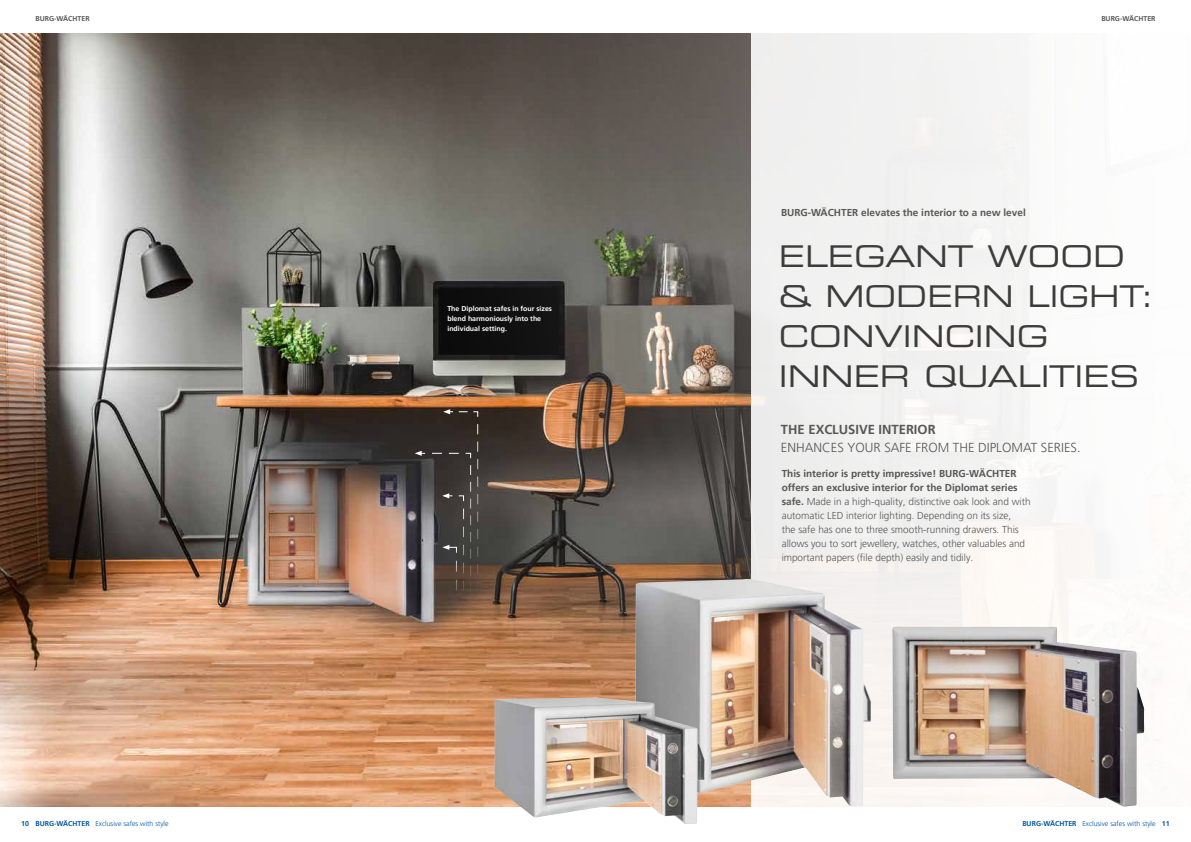
<style>
.page{position:relative;width:1191px;height:842px;background:#fff}
.page>*{position:absolute;margin:0;border:0;box-sizing:border-box;transform-origin:0 0}
.t1{font:30px/40px "Eurostile LT Std Ex 2";color:#3c3c3b}
.t2{font:300 13px "Frutiger LT Pro";color:#575756}
.t3{font:700 13px "Frutiger LT Pro";color:#575756}
.t4{font:300 10px/14px "Frutiger LT Pro";color:#575756}
.t5{font:700 10px "Frutiger LT Pro";color:#575756}
.t6{font:300 7px "Frutiger LT Pro";color:#0056a4}
.t7{font:700 7px/10px "Frutiger LT Pro";color:#fff}
.t8{font:700 7px "Frutiger LT Pro";color:#575756}
.s1{font-weight:700}
</style>
<div class="page">
<img style="left:0;top:33px;width:750px;height:773px">
<svg style="left:415px;top:409px;width:64px;height:196px;background:#4c4643"></svg>
<div style="left:750px;top:26px;width:441px;height:784px;background:#f4f4f3"></div>
<img style="left:892px;top:626px;width:252px;height:180px">
<img style="left:635px;top:579px;width:236px;height:227px">
<img style="left:494px;top:697px;width:210px;height:127px">
<p class="t8" style="left:35px;top:14px;width:56px">BURG-WÄCHTER</p>
<p class="t8" style="left:1101px;top:14px;width:56px">BURG-WÄCHTER</p>
<p class="t7" style="left:447px;top:303px;width:106px">The Diplomat safes in four sizes blend harmoniously into the individual setting.</p>
<p class="t5" style="left:781px;top:206px;width:246px">BURG-WÄCHTER elevates the interior to a new level</p>
<h1 class="t1" style="left:779px;top:236px;width:377px">ELEGANT WOOD &amp; MODERN LIGHT:<br>CONVINCING<br>INNER QUALITIES</h1>
<h2 class="t3" style="left:781px;top:421px;width:156px">THE EXCLUSIVE INTERIOR</h2>
<h2 class="t2" style="left:781px;top:439px;width:301px">ENHANCES YOUR SAFE FROM THE DIPLOMAT SERIES.</h2>
<p class="t4" style="left:781px;top:467px;width:250px"><span class="s1">This interior is pretty impressive! BURG-WÄCHTER offers an exclusive interior for the Diplomat series safe.</span> Made in a high-quality, distinctive oak look and with automatic LED interior lighting. Depending on its size,<br>the safe has one to three smooth-running drawers. This allows you to sort jewellery, watches, other valuables and important papers (file depth) easily and tidily.</p>
<p class="t6" style="left:21px;top:820px;width:149px"><span class="s1">10 BURG-WÄCHTER</span> Exclusive safes with style</p>
<p class="t6" style="left:1022px;top:820px;width:149px"><span class="s1">BURG-WÄCHTER</span> Exclusive safes with style <span class="s1">11</span></p>
</div>
